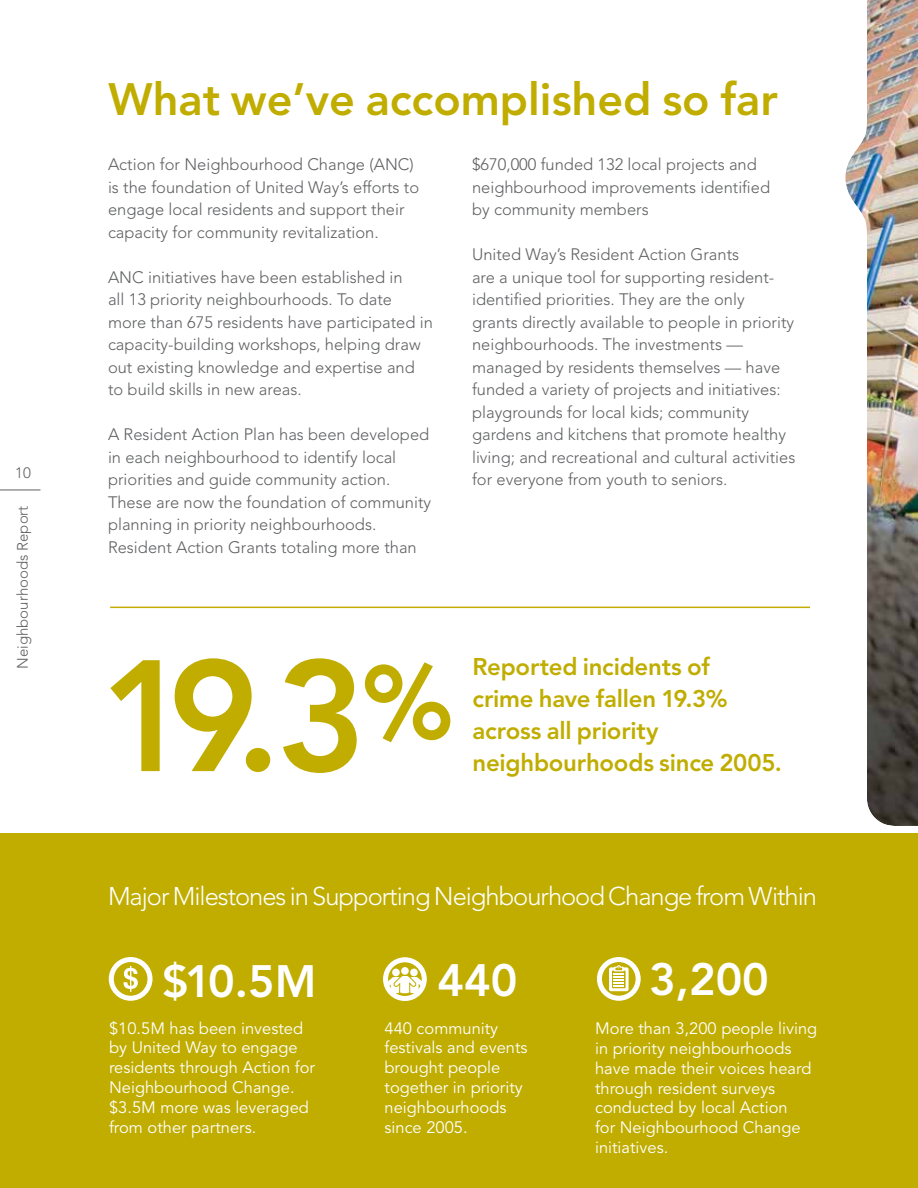
<style>
.page{position:relative;width:918px;height:1188px;background:#fff}
.page>*{position:absolute;margin:0;border:0;box-sizing:border-box;transform-origin:0 0}
.t1{font:800 156.6px "Avenir";color:#c0ad00}
.t2{font:800 45px "Avenir LT Std";color:#c0ad00}
.t3{font:800 45px "Avenir";color:#fff}
.t4{font:300 25.5px "Avenir";letter-spacing:-.04em;color:#fff}
.t5{font:800 24px/31.8px "Avenir";letter-spacing:-.01em;color:#c0ad00}
.t6{font:300 16.5px/22.5px "Avenir";color:#5f6062}
.t7{font:16.5px/19.8px "Avenir LT Std";color:#fff}
.t8{font:300 15px "Avenir";color:#5f6062}
</style>
<div class="page">
<hr style="left:0;top:490px;width:40px;height:1px;background:#5f6062">
<img style="left:845px;top:0;width:73px;height:826px">
<hr style="left:110px;top:607px;width:700px;height:1px;background:#c0ad00">
<div style="left:0;top:833px;width:918px;height:355px;background:#c0ad00"></div>
<svg style="left:109px;top:957px;width:44px;height:44px"></svg>
<svg style="left:597px;top:957px;width:44px;height:44px"></svg>
<svg style="left:383px;top:957px;width:44px;height:44px"></svg>
<p class="t8" style="left:15px;top:464px;width:17px">10</p>
<p class="t8" style="left:14px;top:669px;width:165px;rotate:-90deg">Neighbourhoods Report</p>
<h2 class="t2" style="left:109px;top:73px;width:671px">What we’ve accomplished so far</h2>
<p class="t6" style="left:108px;top:153px;width:313px">Action for Neighbourhood Change (ANC) is the foundation of United Way’s efforts to engage local residents and support their capacity for community revitalization.</p>
<p class="t6" style="left:108px;top:266px;width:327px">ANC initiatives have been established in<br>all 13 priority neighbourhoods. To date more than 675 residents have participated in capacity-building workshops, helping draw out existing knowledge and expertise and to build skills in new areas.</p>
<p class="t6" style="left:108px;top:423px;width:325px">A Resident Action Plan has been developed in each neighbourhood to identify local priorities and guide community action.<br>These are now the foundation of community planning in priority neighbourhoods.<br>Resident Action Grants totaling more than</p>
<p class="t6" style="left:472px;top:153px;width:300px">$670,000 funded 132 local projects and neighbourhood improvements identified by community members</p>
<p class="t6" style="left:472px;top:243px;width:325px">United Way’s Resident Action Grants<br>are a unique tool for supporting resident&shy;identified priorities. They are the only<br>grants directly available to people in priority neighbourhoods. The investments — managed by residents themselves — have funded a variety of projects and initiatives: playgrounds for local kids; community gardens and kitchens that promote healthy living; and recreational and cultural activities for everyone from youth to seniors.</p>
<h1 class="t1" style="left:100px;top:624px;width:354px">19.3<sup>%</sup></h1>
<h3 class="t5" style="left:472px;top:651px;width:311px">Reported incidents of<br>crime have fallen 19.3% across all priority neighbourhoods since 2005.</h3>
<h3 class="t4" style="left:108px;top:881px;width:711px">Major Milestones in Supporting Neighbourhood Change from Within</h3>
<h2 class="t3" style="left:162px;top:955px;width:156px">$10.5M</h2>
<h2 class="t3" style="left:438px;top:954px;width:81px">440</h2>
<h2 class="t3" style="left:649px;top:953px;width:121px">3,200</h2>
<p class="t7" style="left:109px;top:1018px;width:207px">$10.5M has been invested by United Way to engage residents through Action for<br>Neighbourhood Change. $3.5M more was leveraged from other partners.</p>
<p class="t7" style="left:385px;top:1018px;width:145px">440 community festivals and events brought people together in priority neighbourhoods since 2005.</p>
<p class="t7" style="left:595px;top:1019px;width:224px">More than 3,200 people living in priority neighbourhoods have made their voices heard through resident surveys conducted by local Action<br>for Neighbourhood Change initiatives.</p>
</div>
